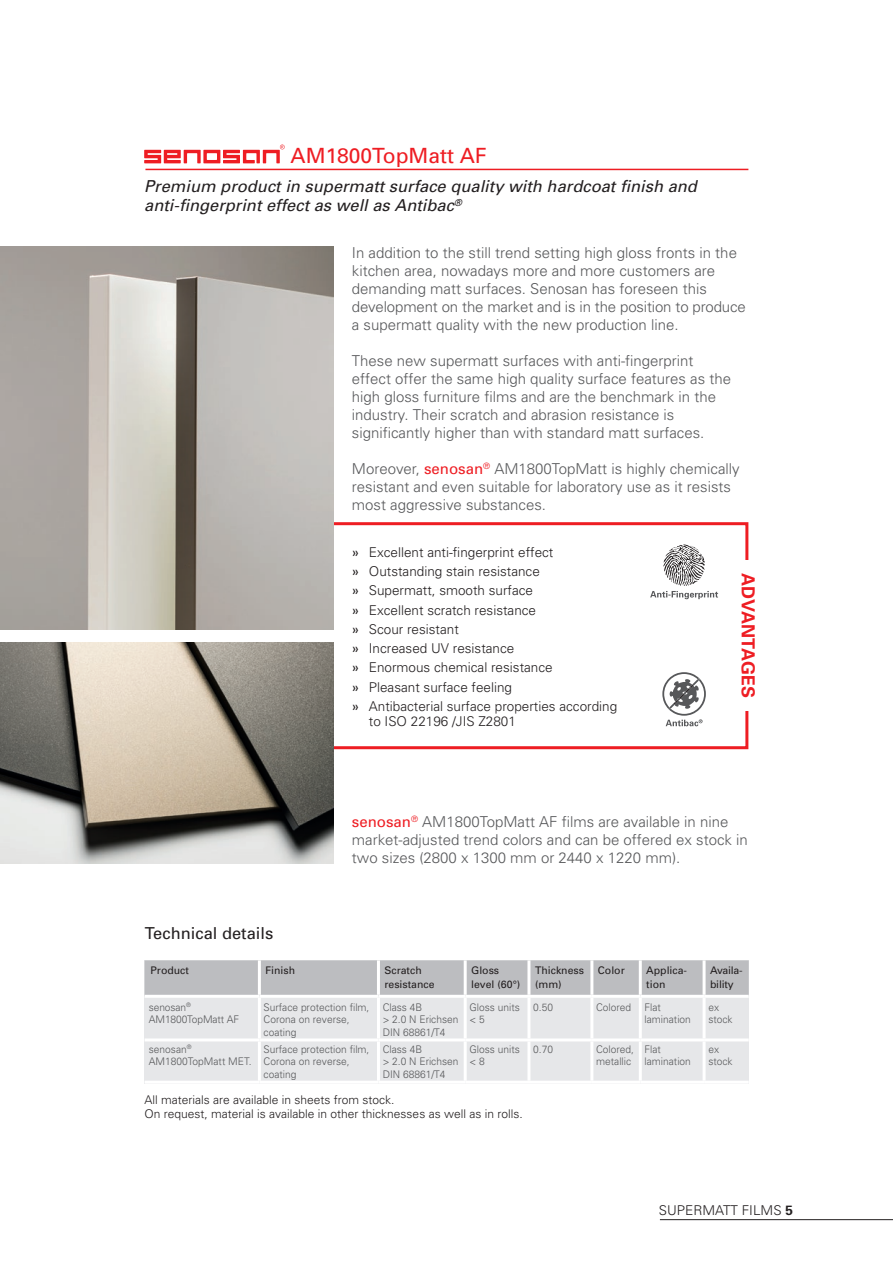
<style>
.page{position:relative;width:893px;height:1263px;background:#fff}
.page>*{position:absolute;margin:0;border:0;box-sizing:border-box;transform-origin:0 0}
.t1{font:21px "Univers";color:#ee1d23}
.t2{font:700 18px "Univers";color:#ee1d23}
.t3{font:italic 16.5px/19.8px "Univers";color:#231f20}
.t4{font:16.5px "Univers";color:#231f20}
.t5{font:300 15px/18px "Univers";color:#57585a}
.t6{font:300 13.5px/19.2px "Univers";color:#231f20}
.t7{font:300 12px/14.4px "Univers";color:#231f20}
.t8{font:300 10.5px/12.6px "Univers";color:#57585a}
.t9{font:10.5px/13.5px "Univers";color:#231f20}
.t10{font:10.5px/13.5px "Univers";letter-spacing:-.02em;color:#231f20}
.s1{font-weight:400;color:#ee1d23}
.s2{font-weight:400}
.s3{font-weight:700}
</style>
<div class="page">
<div style="left:332px;top:522px;width:416px;height:227px;border:3px solid #ee1d23"></div>
<img style="left:0;top:642px;width:334px;height:221px">
<img style="left:0;top:247px;width:334px;height:382px">
<svg style="left:650px;top:544px;width:68px;height:55px"></svg>
<svg style="left:662px;top:672px;width:44px;height:54px"></svg>
<hr style="left:145px;top:169px;width:603px;height:1px;background:#ee1d23">
<svg style="left:144px;top:145px;width:141px;height:18px"></svg>
<hr style="left:660px;top:1219px;width:233px;height:1px;background:#231f20">
<div style="left:145px;top:960px;width:604px;height:124px;background:#e6e7e9"></div>
<div style="left:145px;top:960px;width:604px;height:35px;background:#bcbdc0"></div>
<hr style="left:258px;top:960px;width:3px;height:35px;background:#fff">
<hr style="left:377px;top:960px;width:3px;height:35px;background:#fff">
<hr style="left:464px;top:960px;width:3px;height:35px;background:#fff">
<hr style="left:527px;top:960px;width:3px;height:35px;background:#fff">
<hr style="left:590px;top:960px;width:3px;height:35px;background:#fff">
<hr style="left:639px;top:960px;width:3px;height:35px;background:#fff">
<hr style="left:145px;top:995px;width:114px;height:3px;background:#fff">
<hr style="left:259px;top:995px;width:119px;height:3px;background:#fff">
<hr style="left:378px;top:995px;width:87px;height:3px;background:#fff">
<hr style="left:465px;top:995px;width:64px;height:3px;background:#fff">
<hr style="left:529px;top:995px;width:63px;height:3px;background:#fff">
<hr style="left:592px;top:995px;width:48px;height:3px;background:#fff">
<hr style="left:640px;top:995px;width:64px;height:3px;background:#fff">
<hr style="left:704px;top:995px;width:45px;height:3px;background:#fff">
<hr style="left:258px;top:998px;width:3px;height:40px;background:#fff">
<hr style="left:377px;top:998px;width:3px;height:40px;background:#fff">
<hr style="left:464px;top:998px;width:3px;height:40px;background:#fff">
<hr style="left:527px;top:998px;width:3px;height:40px;background:#fff">
<hr style="left:590px;top:998px;width:3px;height:40px;background:#fff">
<hr style="left:639px;top:998px;width:3px;height:40px;background:#fff">
<hr style="left:145px;top:1038px;width:114px;height:3px;background:#fff">
<hr style="left:259px;top:1038px;width:119px;height:3px;background:#fff">
<hr style="left:258px;top:1041px;width:3px;height:40px;background:#fff">
<hr style="left:378px;top:1038px;width:87px;height:3px;background:#fff">
<hr style="left:377px;top:1041px;width:3px;height:40px;background:#fff">
<hr style="left:465px;top:1038px;width:64px;height:3px;background:#fff">
<hr style="left:464px;top:1041px;width:3px;height:40px;background:#fff">
<hr style="left:529px;top:1038px;width:63px;height:3px;background:#fff">
<hr style="left:527px;top:1041px;width:3px;height:40px;background:#fff">
<hr style="left:592px;top:1038px;width:48px;height:3px;background:#fff">
<hr style="left:590px;top:1041px;width:3px;height:40px;background:#fff">
<hr style="left:640px;top:1038px;width:64px;height:3px;background:#fff">
<hr style="left:639px;top:1041px;width:3px;height:40px;background:#fff">
<hr style="left:704px;top:1038px;width:45px;height:3px;background:#fff">
<hr style="left:145px;top:1081px;width:114px;height:3px;background:#fff">
<hr style="left:259px;top:1081px;width:119px;height:3px;background:#fff">
<hr style="left:378px;top:1081px;width:87px;height:3px;background:#fff">
<hr style="left:465px;top:1081px;width:64px;height:3px;background:#fff">
<hr style="left:529px;top:1081px;width:63px;height:3px;background:#fff">
<hr style="left:592px;top:1081px;width:48px;height:3px;background:#fff">
<hr style="left:640px;top:1081px;width:64px;height:3px;background:#fff">
<hr style="left:704px;top:1081px;width:45px;height:3px;background:#fff">
<hr style="left:703px;top:960px;width:3px;height:35px;background:#fff">
<hr style="left:703px;top:998px;width:3px;height:40px;background:#fff">
<hr style="left:703px;top:1041px;width:3px;height:40px;background:#fff">
<div style="left:742px;top:560px;width:13px;height:151px;background:#fff"></div>
<h1 class="t1" style="left:291px;top:144px;width:198px">AM1800TopMatt AF</h1>
<p class="t3" style="left:144px;top:176px;width:554px">Premium product in supermatt surface quality with hardcoat finish and anti-fingerprint effect as well as Antibac<sup>®</sup></p>
<p class="t5" style="left:352px;top:243px;width:395px">In addition to the still trend setting high gloss fronts in the kitchen area, nowadays more and more customers are demanding matt surfaces. Senosan has foreseen this development on the market and is in the position to produce a supermatt quality with the new production line.</p>
<p class="t5" style="left:352px;top:351px;width:381px">These new supermatt surfaces with anti-fingerprint effect offer the same high quality surface features as the high gloss furniture films and are the benchmark in the industry. Their scratch and abrasion resistance is significantly higher than with standard matt surfaces.</p>
<p class="t5" style="left:352px;top:459px;width:389px">Moreover, <span class="s1">senosan</span><sup>®</sup> AM1800TopMatt is highly chemically resistant and even suitable for laboratory use as it resists most aggressive substances.</p>
<p class="t6" style="left:352px;top:542px;width:267px"><span class="s2">»</span> Excellent anti-fingerprint effect<br><span class="s2">»</span> Outstanding stain resistance<br><span class="s2">»</span> Supermatt, smooth surface<br><span class="s2">»</span> Excellent scratch resistance<br><span class="s2">»</span> Scour resistant<br><span class="s2">»</span> Increased UV resistance<br><span class="s2">»</span> Enormous chemical resistance<br><span class="s2">»</span> Pleasant surface feeling<br><span class="s2">»</span> Antibacterial surface properties according</p>
<p class="t6" style="left:369px;top:711px;width:149px">to ISO 22196 /JIS Z2801</p>
<p class="t2" style="left:760px;top:573px;width:127px;rotate:90deg">ADVANTAGES</p>
<p class="t5" style="left:352px;top:812px;width:397px"><span class="s1">senosan</span><sup>®</sup> AM1800TopMatt AF films are available in nine market-adjusted trend colors and can be offered ex stock in two sizes (2800 x 1300 mm or 2440 x 1220 mm).</p>
<p class="t4" style="left:145px;top:924px;width:130px">Technical details</p>
<p class="t9" style="left:151px;top:964px;width:40px">Product</p>
<p class="t9" style="left:265px;top:964px;width:31px">Finish</p>
<p class="t9" style="left:384px;top:964px;width:52px">Scratch resistance</p>
<p class="t9" style="left:471px;top:964px;width:51px">Gloss level (60°)</p>
<p class="t9" style="left:535px;top:964px;width:51px">Thickness (mm)</p>
<p class="t9" style="left:598px;top:964px;width:28px">Color</p>
<p class="t9" style="left:646px;top:964px;width:42px">Applica&shy;tion</p>
<p class="t10" style="left:710px;top:964px;width:34px">Availa&shy;bility</p>
<p class="t8" style="left:149px;top:1000px;width:92px">senosan<sup>®<br></sup>AM1800TopMatt AF</p>
<p class="t8" style="left:264px;top:1000px;width:107px">Surface protection film,<br>Corona on reverse, coating</p>
<p class="t8" style="left:383px;top:1000px;width:77px">Class 4B<br>&gt; 2.0 N Erichsen<br>DIN 68861/T4</p>
<p class="t8" style="left:469px;top:1000px;width:52px">Gloss units &lt; 5</p>
<p class="t8" style="left:533px;top:1000px;width:21px">0.50</p>
<p class="t8" style="left:596px;top:1000px;width:37px">Colored</p>
<p class="t8" style="left:644px;top:1000px;width:48px">Flat lamination</p>
<p class="t8" style="left:708px;top:1000px;width:26px">ex stock</p>
<p class="t8" style="left:149px;top:1042px;width:104px">senosan<sup>®<br></sup>AM1800TopMatt MET.</p>
<p class="t8" style="left:264px;top:1042px;width:107px">Surface protection film,<br>Corona on reverse, coating</p>
<p class="t8" style="left:383px;top:1042px;width:77px">Class 4B<br>&gt; 2.0 N Erichsen<br>DIN 68861/T4</p>
<p class="t8" style="left:469px;top:1042px;width:52px">Gloss units &lt; 8</p>
<p class="t8" style="left:533px;top:1042px;width:21px">0.70</p>
<p class="t8" style="left:596px;top:1042px;width:39px">Colored, metallic</p>
<p class="t8" style="left:644px;top:1042px;width:48px">Flat lamination</p>
<p class="t8" style="left:708px;top:1042px;width:26px">ex stock</p>
<p class="t7" style="left:145px;top:1092px;width:380px">All materials are available in sheets from stock.<br>On request, material is available in other thicknesses as well as in rolls.</p>
<p class="t6" style="left:659px;top:1200px;width:135px">SUPERMATT FILMS <span class="s3">5</span></p>
</div>
